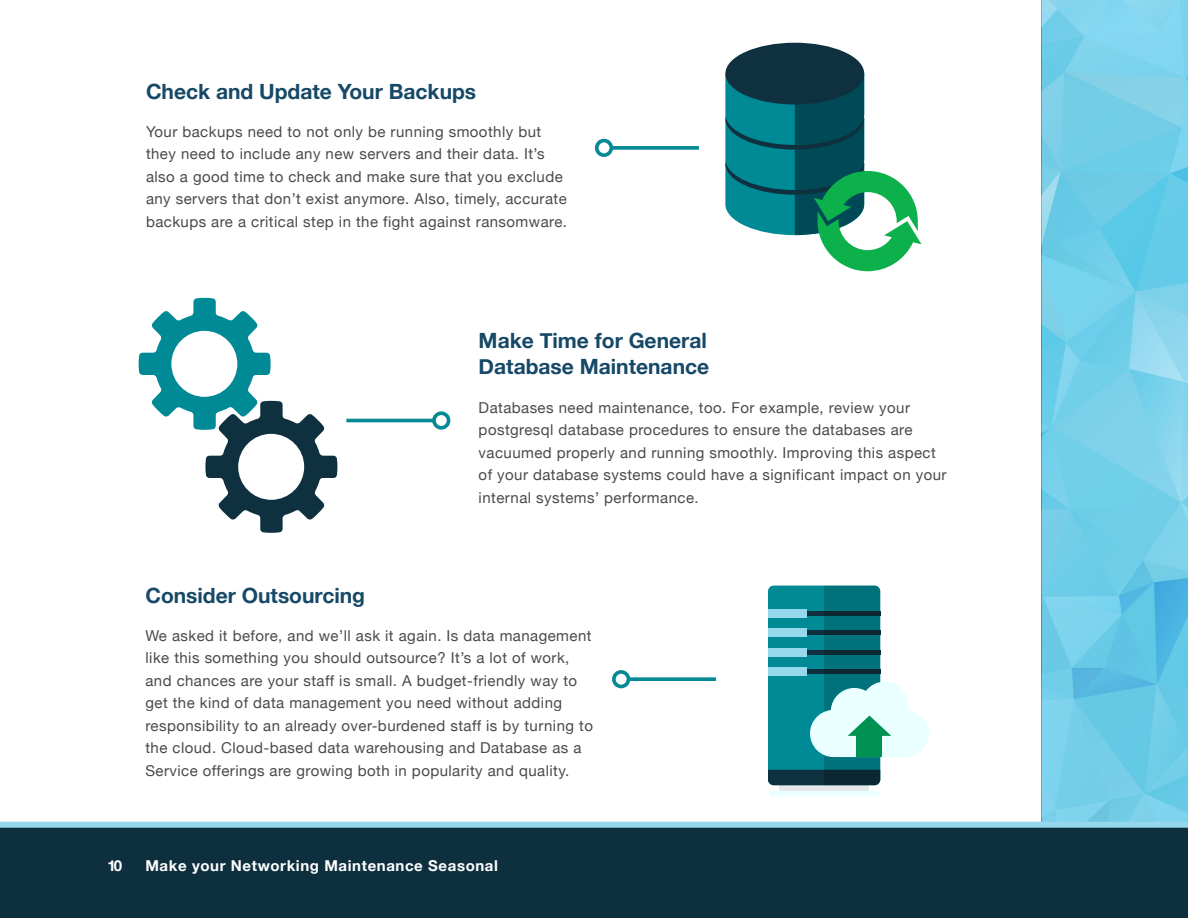
<style>
.page{position:relative;width:1188px;height:918px;background:#fff}
.page>*{position:absolute;margin:0;border:0;box-sizing:border-box;transform-origin:0 0}
.t1{font:700 21px "Helvetica Neue";color:#164867}
.t2{font:15px/22.5px "Helvetica Neue";letter-spacing:.03em;color:#4a4a4d}
.t3{font:700 15px "Helvetica Neue";letter-spacing:.04em;color:#fff}
</style>
<div class="page">
<svg style="left:139px;top:298px;width:198px;height:235px"></svg>
<svg style="left:613px;top:146px;width:86px;height:4px"></svg>
<div style="left:595px;top:139px;width:18px;height:18px;border:4px solid #058a95;border-radius:50%"></div>
<hr style="left:346px;top:419px;width:88px;height:3px;background:#058a95">
<div style="left:432px;top:411px;width:18px;height:19px;border:4px solid #058a95;border-radius:50%"></div>
<svg style="left:1042px;top:0;width:146px;height:822px;background:#72cde8"></svg>
<svg style="left:630px;top:677px;width:86px;height:4px"></svg>
<div style="left:612px;top:670px;width:18px;height:18px;border:4px solid #058a95;border-radius:50%"></div>
<div style="left:725px;top:43px;width:139px;height:62px;background:#0e303f;border-radius:50%"></div>
<svg style="left:725px;top:74px;width:196px;height:197px"></svg>
<svg style="left:780px;top:785px;width:89px;height:6px"></svg>
<div style="left:769px;top:791px;width:110px;height:6px;background:#eaffff;border-radius:3px"></div>
<svg style="left:768px;top:586px;width:161px;height:199px"></svg>
<div style="left:0;top:826px;width:1188px;height:92px;background:#0e2f3e"></div>
<div style="left:0;top:822px;width:1188px;height:6px;background:#95d8ed"></div>
<p class="t1" style="left:146px;top:76px;width:332px">Check and Update Your Backups</p>
<p class="t2" style="left:146px;top:121px;width:423px">Your backups need to not only be running smoothly but they need to include any new servers and their data. It’s also a good time to check and make sure that you exclude any servers that don’t exist anymore. Also, timely, accurate backups are a critical step in the fight against ransomware.</p>
<p class="t1" style="left:479px;top:325px;width:230px">Make Time for General</p>
<p class="t1" style="left:479px;top:350px;width:232px">Database Maintenance</p>
<p class="t2" style="left:479px;top:397px;width:469px">Databases need maintenance, too. For example, review your postgresql database procedures to ensure the databases are vacuumed properly and running smoothly. Improving this aspect of your database systems could have a significant impact on your internal systems’ performance.</p>
<p class="t1" style="left:145px;top:579px;width:221px">Consider Outsourcing</p>
<p class="t2" style="left:145px;top:625px;width:449px">We asked it before, and we’ll ask it again. Is data management like this something you should outsource? It’s a lot of work, and chances are your staff is small. A budget-friendly way to get the kind of data management you need without adding responsibility to an already over-burdened staff is by turning to the cloud. Cloud-based data warehousing and Database as a Service offerings are growing both in popularity and quality.</p>
<p class="t3" style="left:108px;top:854px;width:16px">10</p>
<p class="t3" style="left:145px;top:854px;width:354px">Make your Networking Maintenance Seasonal</p>
</div>
